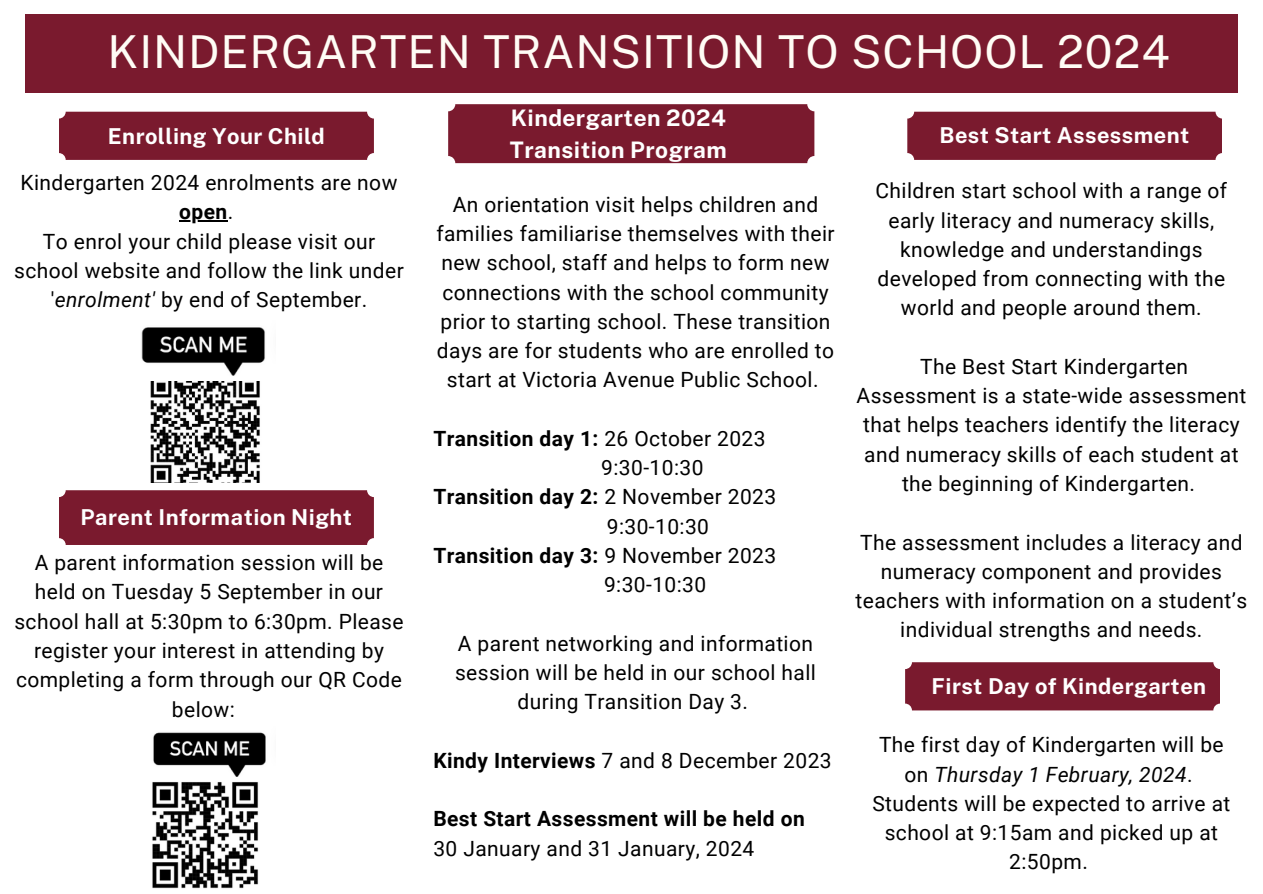
<style>
.page{position:relative;width:1263px;height:894px;background:#fff}
.page>*{position:absolute;margin:0;border:0;box-sizing:border-box;transform-origin:0 0}
.t1{font:45.3px "Public Sans";letter-spacing:.02em;color:#fffcf5}
.t2{font:700 22.8px "Public Sans";letter-spacing:.02em;color:#fff}
.t3{font:700 21.9px "Public Sans";letter-spacing:.02em;color:#fff}
.t4{font:21px/29.2px "Roboto";letter-spacing:.02em;color:#000;text-align:center}
.t5{font:700 21px "Roboto";letter-spacing:.02em;color:#000}
.s1{font-weight:700}
.s2{font-style:italic}
.s3{font-weight:400}
</style>
<div class="page">
<div style="left:25px;top:14px;width:1212px;height:78px;background:#7a1a2e"></div>
<div style="left:59px;top:112px;width:315px;height:48px;background:#7a1a2e;border-radius:7px"></div>
<div style="left:59px;top:490px;width:315px;height:55px;background:#7a1a2e;border-radius:7px"></div>
<div style="left:907px;top:112px;width:315px;height:48px;background:#7a1a2e;border-radius:7px"></div>
<div style="left:448px;top:104px;width:366px;height:59px;background:#7a1a2e;border-radius:7px"></div>
<img style="left:153px;top:732px;width:113px;height:44px">
<img style="left:152px;top:782px;width:107px;height:107px">
<div style="left:905px;top:662px;width:315px;height:48px;background:#7a1a2e;border-radius:7px"></div>
<img style="left:150px;top:381px;width:110px;height:101px">
<hr style="left:179px;top:220px;width:49px;height:1px;background:#000">
<img style="left:141px;top:327px;width:124px;height:49px">
<p class="t1" style="left:108px;top:25px;width:1064px">KINDERGARTEN TRANSITION TO SCHOOL 2024</p>
<p class="t3" style="left:108px;top:123px;width:218px">Enrolling Your Child</p>
<p class="t4" style="left:21px;top:168px;width:378px">Kindergarten 2024 enrolments are now <span class="s1">open</span>.</p>
<p class="t4" style="left:14px;top:227px;width:391px">To enrol your child please visit our school website and follow the link under '<span class="s2">enrolment'</span> by end of September.</p>
<p class="t3" style="left:81px;top:504px;width:273px">Parent Information Night</p>
<p class="t4" style="left:14px;top:548px;width:391px">A parent information session will be held on Tuesday 5 September in our school hall at 5:30pm to 6:30pm. Please register your interest in attending by completing a form through our QR Code below:</p>
<p class="t2" style="left:511px;top:104px;width:217px">Kindergarten 2024</p>
<p class="t2" style="left:510px;top:136px;width:218px">Transition Program</p>
<p class="t4" style="left:436px;top:190px;width:400px">An orientation visit helps children and families familiarise themselves with their new school, staff and helps to form new connections with the school community prior to starting school. These transition days are for students who are enrolled to start at Victoria Avenue Public School.</p>
<p class="t5" style="left:433px;top:426px;width:334px">Transition day 1: <span class="s3">26 October 2023</span></p>
<p class="t4" style="left:601px;top:453px;width:104px">9:30-10:30</p>
<p class="t5" style="left:433px;top:485px;width:344px">Transition day 2: <span class="s3">2 November 2023</span></p>
<p class="t4" style="left:607px;top:512px;width:104px">9:30-10:30</p>
<p class="t5" style="left:433px;top:543px;width:344px">Transition day 3: <span class="s3">9 November 2023</span></p>
<p class="t4" style="left:604px;top:570px;width:104px">9:30-10:30</p>
<p class="t4" style="left:455px;top:628px;width:362px">A parent networking and information session will be held in our school hall during Transition Day 3.</p>
<p class="t4" style="left:433px;top:745px;width:400px"><span class="s1">Kindy Interviews</span> 7 and 8 December 2023</p>
<p class="t5" style="left:433px;top:806px;width:373px">Best Start Assessment will be held on</p>
<p class="t4" style="left:433px;top:833px;width:322px">30 January and 31 January, 2024</p>
<p class="t3" style="left:940px;top:123px;width:251px">Best Start Assessment</p>
<p class="t4" style="left:875px;top:176px;width:353px">Children start school with a range of early literacy and numeracy skills, knowledge and understandings developed from connecting with the world and people around them.</p>
<p class="t4" style="left:856px;top:352px;width:391px">The Best Start Kindergarten Assessment is a state‑wide assessment that helps teachers identify the literacy and numeracy skills of each student at the beginning of Kindergarten.</p>
<p class="t4" style="left:856px;top:527px;width:393px">The assessment includes a literacy and numeracy component and provides teachers with information on a student’s individual strengths and needs.</p>
<p class="t3" style="left:932px;top:673px;width:276px">First Day of Kindergarten</p>
<p class="t4" style="left:879px;top:730px;width:346px">The first day of Kindergarten will be on <span class="s2">Thursday 1 February, 2024</span>.</p>
<p class="t4" style="left:872px;top:788px;width:359px">Students will be expected to arrive at school at 9:15am and picked up at<br>2:50pm.</p>
</div>
